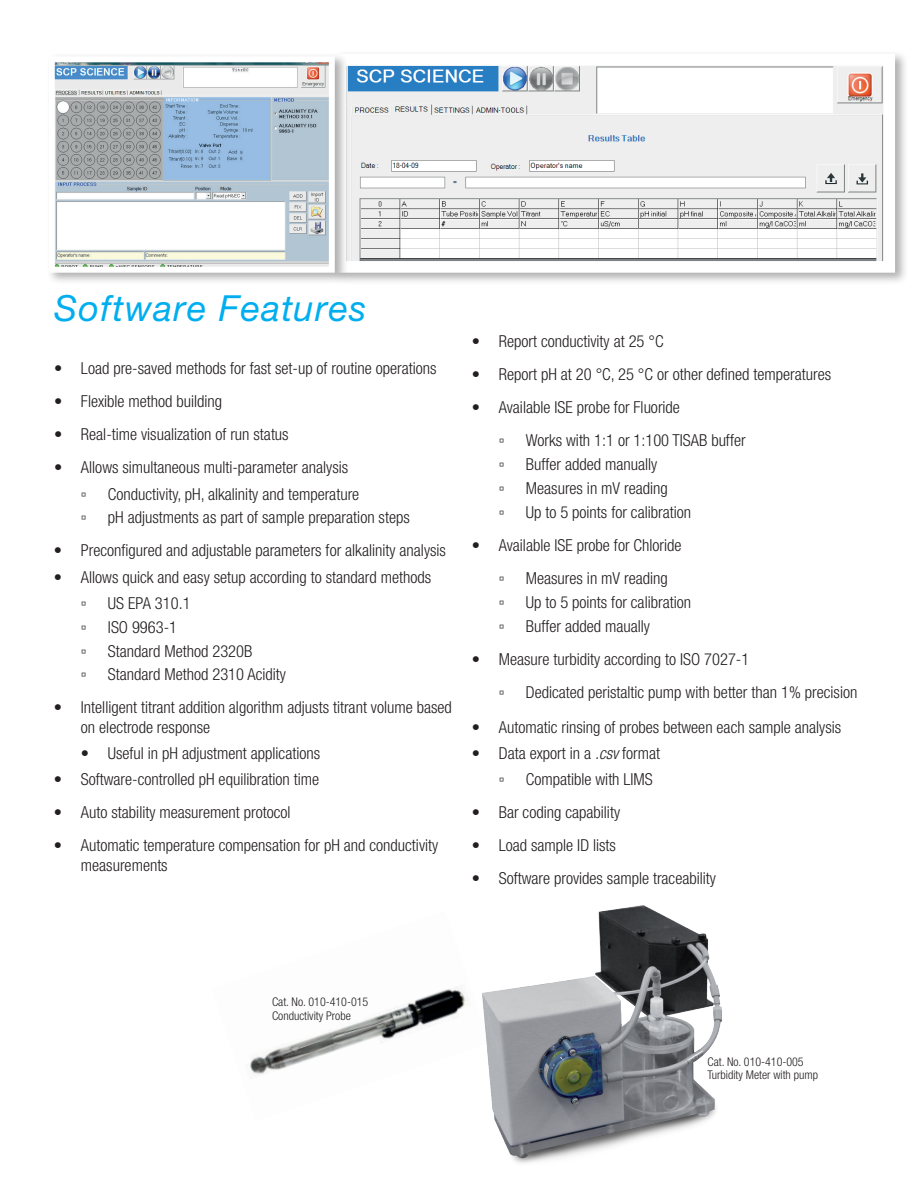
<style>
.page{position:relative;width:918px;height:1188px;background:#fff}
.page>*{position:absolute;margin:0;border:0;box-sizing:border-box;transform-origin:0 0}
.t1{font:italic 36px "Helvetica Neue";letter-spacing:.035em;color:#00aeef}
.t2{font:300 condensed 16.5px/19.5px "Helvetica Neue";color:#231f20}
.t3{font:16.5px "Arial";color:#231f20}
.t4{font:300 condensed 12px/13.5px "Helvetica Neue";color:#231f20}
.s1{font-style:italic}
</style>
<div class="page">
<img style="left:249px;top:987px;width:214px;height:88px">
<div style="left:332px;top:50px;width:577px;height:235px;background:#231f20;opacity:.36"></div>
<img style="left:348px;top:67px;width:534px;height:193px">
<div style="left:335px;top:54px;width:560px;height:219px;border:12px solid #fff"></div>
<div style="left:46px;top:52px;width:302px;height:233px;background:#231f20;opacity:.36"></div>
<img style="left:56px;top:63px;width:272px;height:203px">
<div style="left:49px;top:56px;width:286px;height:217px;border:6px solid #fff"></div>
<img style="left:463px;top:905px;width:259px;height:258px">
<h1 class="t1" style="left:54px;top:287px;width:314px">Software Features</h1>
<p class="t2" style="left:54px;top:359px;width:384px">• Load pre-saved methods for fast set-up of routine operations</p>
<p class="t2" style="left:54px;top:392px;width:170px">• Flexible method building</p>
<p class="t2" style="left:54px;top:425px;width:236px">• Real-time visualization of run status</p>
<p class="t2" style="left:54px;top:458px;width:296px">• Allows simultaneous multi-parameter analysis</p>
<p class="t3" style="left:81px;top:483px;width:7px">▫</p>
<p class="t2" style="left:108px;top:484px;width:253px">Conductivity, pH, alkalinity and temperature</p>
<p class="t3" style="left:81px;top:507px;width:7px">▫</p>
<p class="t2" style="left:108px;top:508px;width:303px">pH adjustments as part of sample preparation steps</p>
<p class="t2" style="left:54px;top:541px;width:394px">• Preconfigured and adjustable parameters for alkalinity analysis</p>
<p class="t2" style="left:54px;top:567px;width:379px">• Allows quick and easy setup according to standard methods</p>
<p class="t3" style="left:81px;top:592px;width:7px">▫</p>
<p class="t2" style="left:108px;top:593px;width:84px">US EPA 310.1</p>
<p class="t3" style="left:81px;top:616px;width:7px">▫</p>
<p class="t2" style="left:108px;top:617px;width:71px">ISO 9963-1</p>
<p class="t3" style="left:81px;top:640px;width:7px">▫</p>
<p class="t2" style="left:108px;top:641px;width:146px">Standard Method 2320B</p>
<p class="t3" style="left:81px;top:664px;width:7px">▫</p>
<p class="t2" style="left:108px;top:665px;width:179px">Standard Method 2310 Acidity</p>
<p class="t2" style="left:81px;top:698px;width:372px;text-indent:-27px">• Intelligent titrant addition algorithm adjusts titrant volume based on electrode response</p>
<p class="t2" style="left:81px;top:743px;width:241px">• Useful in pH adjustment applications</p>
<p class="t2" style="left:54px;top:770px;width:267px">• Software-controlled pH equilibration time</p>
<p class="t2" style="left:54px;top:803px;width:238px">• Auto stability measurement protocol</p>
<p class="t2" style="left:81px;top:836px;width:359px;text-indent:-27px">• Automatic temperature compensation for pH and conductivity measurements</p>
<p class="t2" style="left:472px;top:332px;width:193px">• Report conductivity at 25 °C</p>
<p class="t2" style="left:472px;top:365px;width:361px">• Report pH at 20 °C, 25 °C or other defined temperatures</p>
<p class="t2" style="left:472px;top:398px;width:210px">• Available ISE probe for Fluoride</p>
<p class="t3" style="left:499px;top:430px;width:7px">▫</p>
<p class="t2" style="left:526px;top:431px;width:221px">Works with 1:1 or 1:100 TISAB buffer</p>
<p class="t3" style="left:499px;top:454px;width:7px">▫</p>
<p class="t2" style="left:526px;top:454px;width:133px">Buffer added manually</p>
<p class="t3" style="left:499px;top:477px;width:7px">▫</p>
<p class="t2" style="left:526px;top:478px;width:143px">Measures in mV reading</p>
<p class="t3" style="left:499px;top:501px;width:7px">▫</p>
<p class="t2" style="left:526px;top:502px;width:167px">Up to 5 points for calibration</p>
<p class="t2" style="left:472px;top:535px;width:211px">• Available ISE probe for Chloride</p>
<p class="t3" style="left:499px;top:567px;width:7px">▫</p>
<p class="t2" style="left:526px;top:568px;width:143px">Measures in mV reading</p>
<p class="t3" style="left:499px;top:591px;width:7px">▫</p>
<p class="t2" style="left:526px;top:592px;width:167px">Up to 5 points for calibration</p>
<p class="t3" style="left:499px;top:615px;width:7px">▫</p>
<p class="t2" style="left:526px;top:616px;width:126px">Buffer added maually</p>
<p class="t2" style="left:472px;top:649px;width:279px">• Measure turbidity according to ISO 7027-1</p>
<p class="t3" style="left:499px;top:681px;width:7px">▫</p>
<p class="t2" style="left:526px;top:682px;width:333px">Dedicated peristaltic pump with better than 1% precision</p>
<p class="t2" style="left:472px;top:717px;width:371px">• Automatic rinsing of probes between each sample analysis</p>
<p class="t2" style="left:472px;top:743px;width:190px">• Data export in a <span class="s1">.csv</span> format</p>
<p class="t3" style="left:499px;top:769px;width:7px">▫</p>
<p class="t2" style="left:526px;top:769px;width:129px">Compatible with LIMS</p>
<p class="t2" style="left:472px;top:802px;width:150px">• Bar coding capability</p>
<p class="t2" style="left:472px;top:835px;width:146px">• Load sample ID lists</p>
<p class="t2" style="left:472px;top:868px;width:246px">• Software provides sample traceability</p>
<p class="t4" style="left:272px;top:995px;width:98px">Cat. No. 010-410-015<br>Conductivity Probe</p>
<p class="t4" style="left:707px;top:1055px;width:112px">Cat. No. 010-410-005<br>Turbidity Meter with pump</p>
</div>
